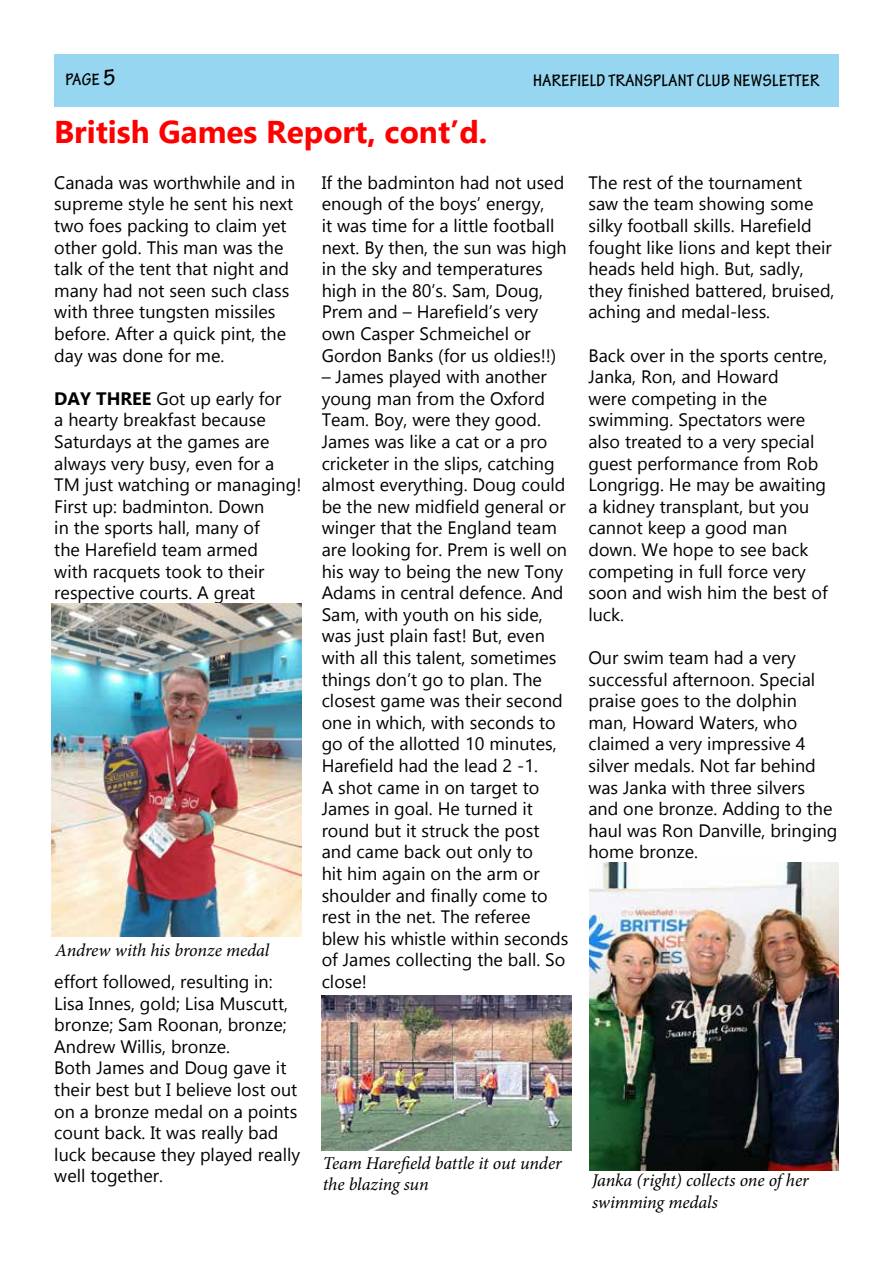
<style>
.page{position:relative;width:893px;height:1263px;background:#fff}
.page>*{position:absolute;margin:0;border:0;box-sizing:border-box;transform-origin:0 0}
.t1{font:700 31.5px "Gadugi";color:#f00}
.t2{font:18px/21.6px "Gadugi";color:#000}
.t3{font:italic 18px/21.6px "Minion Pro";letter-spacing:-.01em;color:#000}
.t4{font:700 condensed 18px "Tekton Pro";letter-spacing:.02em;color:#000}
.s1{font-size:24px}
.s2{font-weight:700}
</style>
<div class="page">
<div style="left:54px;top:54px;width:785px;height:52px;background:#97d6f0"></div>
<img style="left:52px;top:604px;width:249px;height:332px">
<img style="left:322px;top:995px;width:249px;height:156px">
<img style="left:589px;top:863px;width:250px;height:307px">
<p class="t4" style="left:65px;top:69px;width:52px">PAGE <span class="s1">5</span></p>
<p class="t4" style="left:533px;top:70px;width:288px">HAREFIELD TRANSPLANT CLUB NEWSLETTER</p>
<h1 class="t1" style="left:54px;top:113px;width:435px">British Games Report, cont’d.</h1>
<p class="t2" style="left:54px;top:171px;width:242px">Canada was worthwhile and in supreme style he sent his next two foes packing to claim yet other gold. This man was the talk of the tent that night and many had not seen such class with three tungsten missiles before. After a quick pint, the day was done for me.</p>
<p class="t2" style="left:54px;top:387px;width:249px"><span class="s2">DAY THREE</span> Got up early for<br>a hearty breakfast because<br>Saturdays at the games are always very busy, even for a<br>TM just watching or managing!<br>First up: badminton. Down<br>in the sports hall, many of<br>the Harefield team armed<br>with racquets took to their respective courts. A great</p>
<p class="t2" style="left:322px;top:171px;width:247px">If the badminton had not used enough of the boys’ energy,<br>it was time for a little football next. By then, the sun was high in the sky and temperatures high in the 80’s. Sam, Doug,<br>Prem and – Harefield’s very own Casper Schmeichel or<br>Gordon Banks (for us oldies!!)</p>
<p class="t2" style="left:322px;top:366px;width:248px">– James played with another young man from the Oxford<br>Team. Boy, were they good.<br>James was like a cat or a pro cricketer in the slips, catching almost everything. Doug could be the new midfield general or winger that the England team are looking for. Prem is well on his way to being the new Tony<br>Adams in central defence. And<br>Sam, with youth on his side, was just plain fast! But, even with all this talent, sometimes things don’t go to plan. The closest game was their second one in which, with seconds to go of the allotted 10 minutes,<br>Harefield had the lead 2 -1.<br>A shot came in on target to<br>James in goal. He turned it round but it struck the post and came back out only to<br>hit him again on the arm or shoulder and finally come to rest in the net. The referee blew his whistle within seconds of James collecting the ball. So close!</p>
<p class="t2" style="left:588px;top:171px;width:248px">The rest of the tournament saw the team showing some silky football skills. Harefield fought like lions and kept their heads held high. But, sadly, they finished battered, bruised, aching and medal-less.</p>
<p class="t2" style="left:588px;top:344px;width:241px">Back over in the sports centre,<br>Janka, Ron, and Howard<br>were competing in the swimming. Spectators were also treated to a very special guest performance from Rob<br>Longrigg. He may be awaiting a kidney transplant, but you cannot keep a good man down. We hope to see back competing in full force very soon and wish him the best of luck.</p>
<p class="t2" style="left:588px;top:647px;width:251px">Our swim team had a very successful afternoon. Special praise goes to the dolphin man, Howard Waters, who claimed a very impressive 4 silver medals. Not far behind was Janka with three silvers and one bronze. Adding to the haul was Ron Danville, bringing home bronze.</p>
<p class="t3" style="left:55px;top:939px;width:216px">Andrew with his bronze medal</p>
<p class="t2" style="left:54px;top:971px;width:247px">effort followed, resulting in:<br>Lisa Innes, gold; Lisa Muscutt, bronze; Sam Roonan, bronze;<br>Andrew Willis, bronze.<br>Both James and Doug gave it their best but I believe lost out on a bronze medal on a points count back. It was really bad luck because they played really well together.</p>
<p class="t3" style="left:323px;top:1152px;width:240px">Team Harefield battle it out under the blazing sun</p>
<p class="t3" style="left:592px;top:1169px;width:218px">Janka (right) collects one of her swimming medals</p>
</div>
